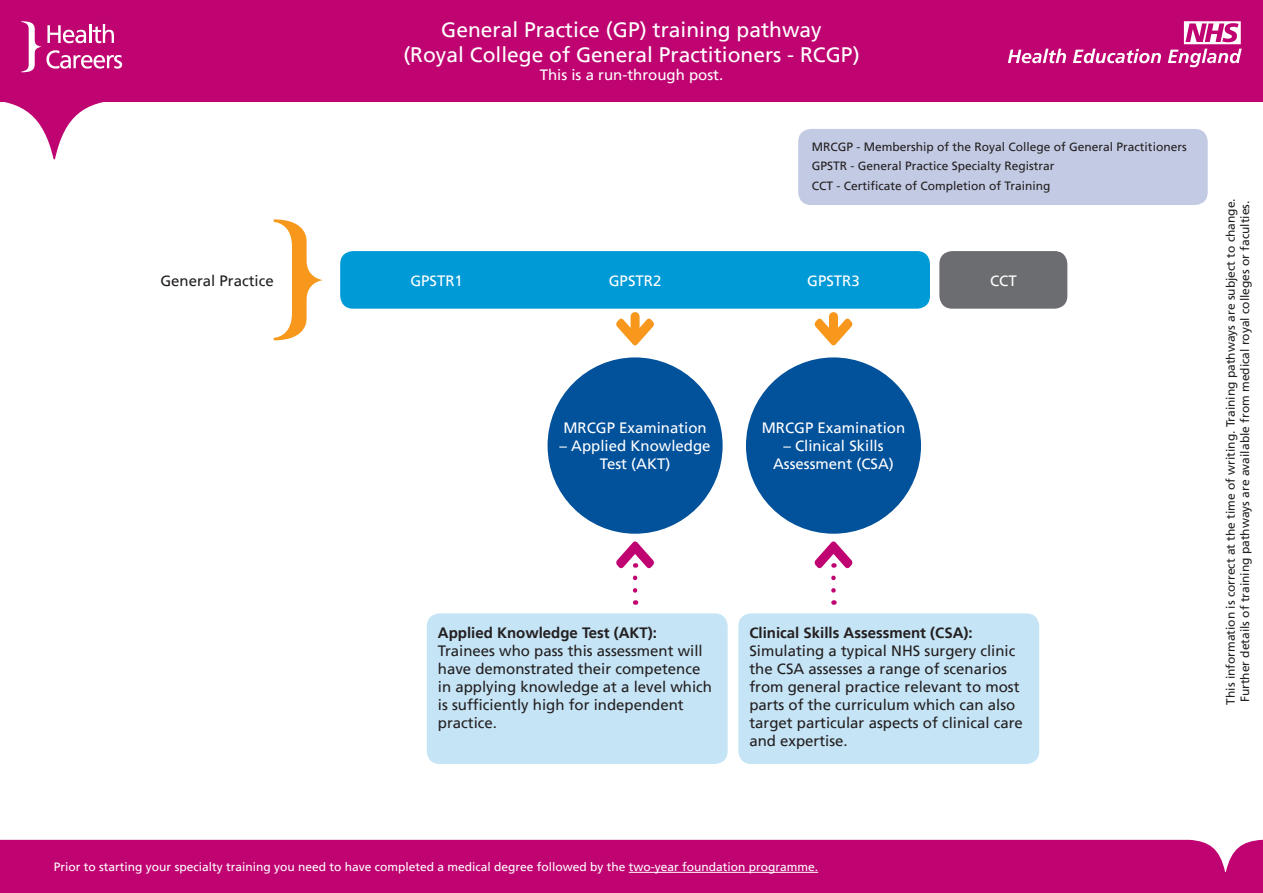
<style>
.page{position:relative;width:1263px;height:893px;background:#fff}
.page>*{position:absolute;margin:0;border:0;box-sizing:border-box;transform-origin:0 0}
.t1{font:21px "Frutiger";color:#fff}
.t2{font:15px/18px "Frutiger";color:#231f20}
.t3{font:15px/18px "Frutiger";color:#fff;text-align:center}
.t4{font:12px "Frutiger";color:#231f20}
.t5{font:12px "Frutiger";color:#fff}
.s1{font-weight:700}
</style>
<div class="page">
<div style="left:0;top:0;width:1263px;height:102px;background:#bf0471"></div>
<svg style="left:4px;top:102px;width:100px;height:57px"></svg>
<svg style="left:1008px;top:21px;width:234px;height:46px"></svg>
<svg style="left:21px;top:21px;width:101px;height:51px"></svg>
<div style="left:340px;top:251px;width:590px;height:58px;background:#009ad7;border-radius:13px"></div>
<div style="left:939px;top:251px;width:128px;height:58px;background:#6c6d70;border-radius:13px"></div>
<div style="left:427px;top:613px;width:301px;height:151px;background:#c5e4f5;border-radius:13px"></div>
<div style="left:738px;top:613px;width:301px;height:151px;background:#c5e4f5;border-radius:13px"></div>
<div style="left:547px;top:357px;width:176px;height:177px;background:#01519b;border-radius:50%"></div>
<div style="left:746px;top:357px;width:175px;height:177px;background:#01519b;border-radius:50%"></div>
<svg style="left:815px;top:541px;width:37px;height:27px"></svg>
<svg style="left:831px;top:578px;width:5px;height:27px"></svg>
<svg style="left:616px;top:541px;width:38px;height:27px"></svg>
<svg style="left:633px;top:578px;width:4px;height:27px"></svg>
<svg style="left:815px;top:319px;width:37px;height:26px"></svg>
<div style="left:829px;top:317px;width:9px;height:18px;background:#f7981d"></div>
<svg style="left:616px;top:319px;width:38px;height:26px"></svg>
<div style="left:631px;top:317px;width:9px;height:18px;background:#f7981d"></div>
<div style="left:798px;top:129px;width:410px;height:76px;background:#c3cbe4;border-radius:13px"></div>
<div style="left:0;top:840px;width:1263px;height:53px;background:#bf0471"></div>
<hr style="left:629px;top:872px;width:189px;height:1px;background:#fff">
<svg style="left:274px;top:219px;width:49px;height:121px"></svg>
<p class="t1" style="left:441px;top:17px;width:382px">General Practice (GP) training pathway</p>
<p class="t1" style="left:403px;top:42px;width:458px">(Royal College of General Practitioners - RCGP)</p>
<p class="t3" style="left:540px;top:66px;width:185px">This is a run-through post.</p>
<p class="t4" style="left:812px;top:139px;width:376px">MRCGP - Membership of the Royal College of General Practitioners</p>
<p class="t4" style="left:812px;top:159px;width:244px">GPSTR - General Practice Specialty Registrar</p>
<p class="t4" style="left:812px;top:178px;width:240px">CCT - Certificate of Completion of Training</p>
<p class="t2" style="left:160px;top:271px;width:115px">General Practice</p>
<p class="t3" style="left:410px;top:271px;width:54px">GPSTR1</p>
<p class="t3" style="left:609px;top:271px;width:54px">GPSTR2</p>
<p class="t3" style="left:807px;top:271px;width:54px">GPSTR3</p>
<p class="t3" style="left:563px;top:419px;width:145px">MRCGP Examination</p>
<p class="t3" style="left:560px;top:437px;width:152px">– Applied Knowledge<br>Test (AKT)</p>
<p class="t3" style="left:762px;top:419px;width:145px">MRCGP Examination</p>
<p class="t3" style="left:773px;top:437px;width:122px">– Clinical Skills<br>Assessment (CSA)</p>
<p class="t3" style="left:990px;top:271px;width:28px">CCT</p>
<p class="t2" style="left:438px;top:623px;width:276px"><span class="s1">Applied Knowledge Test (AKT):<br></span>Trainees who pass this assessment will have demonstrated their competence in applying knowledge at a level which is sufficiently high for independent practice.</p>
<p class="t2" style="left:749px;top:623px;width:275px"><span class="s1">Clinical Skills Assessment (CSA):<br></span>Simulating a typical NHS surgery clinic the CSA assesses a range of scenarios from general practice relevant to most parts of the curriculum which can also target particular aspects of clinical care and expertise.</p>
<p class="t4" style="left:1223px;top:705px;width:508px;rotate:-90deg">This information is correct at the time of writing. Training pathways are subject to change.</p>
<p class="t4" style="left:1238px;top:702px;width:503px;rotate:-90deg">Further details of training pathways are available from medical royal colleges or faculties.</p>
<p class="t5" style="left:54px;top:860px;width:766px">Prior to starting your specialty training you need to have completed a medical degree followed by the two-year foundation programme.</p>
</div>
